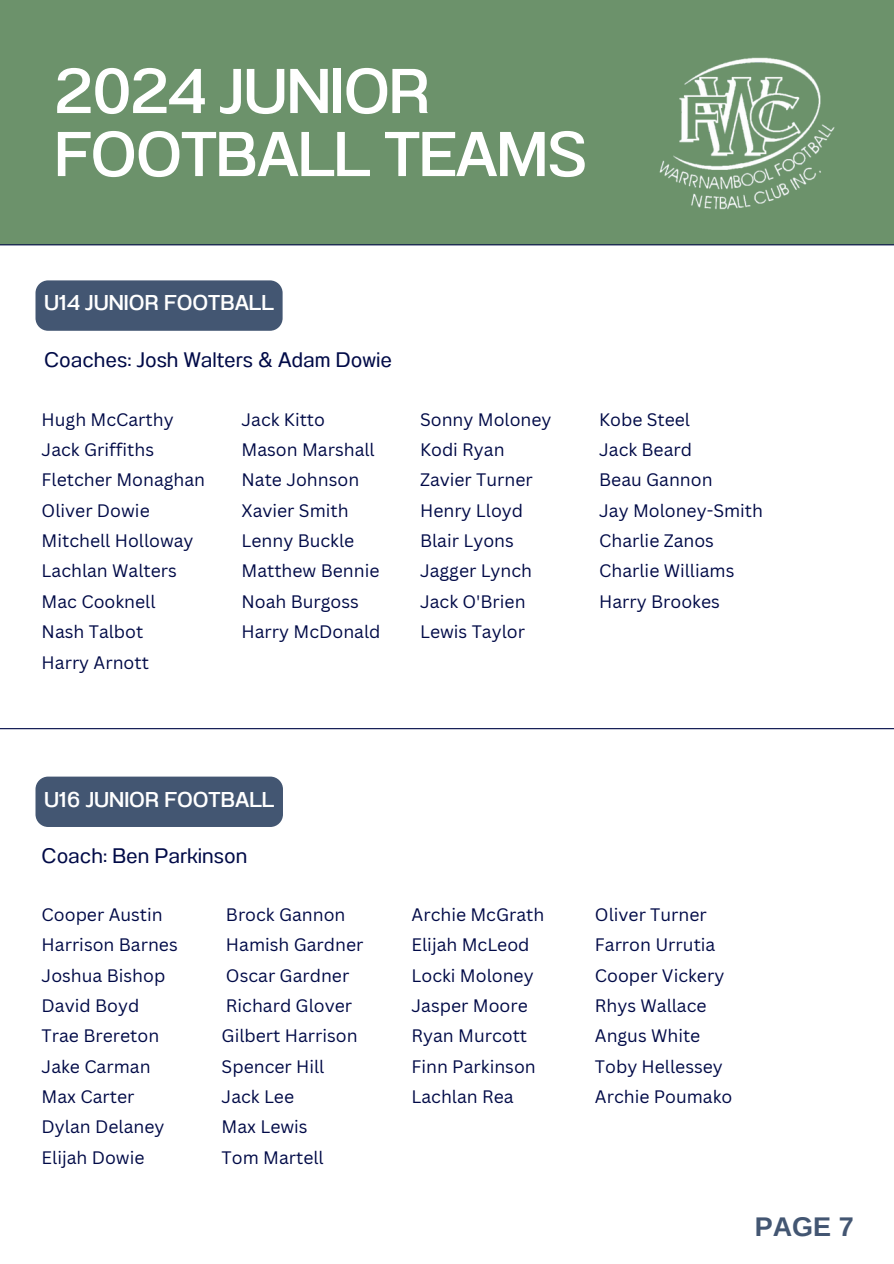
<style>
.page{position:relative;width:894px;height:1264px;background:#fff}
.page>*{position:absolute;margin:0;border:0;box-sizing:border-box;transform-origin:0 0}
.t1{font:500 63px/63px "Anantason";letter-spacing:-.015em;color:#fff}
.t2{font:700 27px "Arimo";color:#435672}
.t3{font:500 21.45px "Anantason";color:#fff}
.t4{font:21px "Anantason";color:#010a47}
.t5{font:17.55px "Canva Sans";color:#010a47}
</style>
<div class="page">
<div style="left:0;top:0;width:893px;height:245px;background:#6c926b"></div>
<hr style="left:0;top:244px;width:893px;height:1px;background:#010a47">
<img style="left:659px;top:57px;width:176px;height:153px">
<hr style="left:0;top:728px;width:893px;height:1px;background:#010a47">
<div style="left:35px;top:776px;width:248px;height:51px;background:#435672;border-radius:13px"></div>
<div style="left:35px;top:280px;width:247px;height:51px;background:#435672;border-radius:13px"></div>
<h1 class="t1" style="left:54px;top:60px;width:534px">2024 JUNIOR<br>FOOTBALL TEAMS</h1>
<p class="t3" style="left:44px;top:290px;width:231px">U14 JUNIOR FOOTBALL</p>
<p class="t4" style="left:44px;top:348px;width:349px">Coaches: Josh Walters &amp; Adam Dowie</p>
<p class="t5" style="left:42px;top:407px;width:133px">Hugh McCarthy</p>
<p class="t5" style="left:42px;top:437px;width:114px">Jack Griffiths</p>
<p class="t5" style="left:42px;top:467px;width:165px">Fletcher Monaghan</p>
<p class="t5" style="left:42px;top:498px;width:110px">Oliver Dowie</p>
<p class="t5" style="left:42px;top:528px;width:153px">Mitchell Holloway</p>
<p class="t5" style="left:42px;top:558px;width:137px">Lachlan Walters</p>
<p class="t5" style="left:42px;top:589px;width:115px">Mac Cooknell</p>
<p class="t5" style="left:42px;top:619px;width:103px">Nash Talbot</p>
<p class="t5" style="left:42px;top:650px;width:109px">Harry Arnott</p>
<p class="t5" style="left:241px;top:407px;width:85px">Jack Kitto</p>
<p class="t5" style="left:241px;top:437px;width:135px">Mason Marshall</p>
<p class="t5" style="left:241px;top:467px;width:119px">Nate Johnson</p>
<p class="t5" style="left:241px;top:498px;width:108px">Xavier Smith</p>
<p class="t5" style="left:241px;top:528px;width:114px">Lenny Buckle</p>
<p class="t5" style="left:241px;top:558px;width:139px">Matthew Bennie</p>
<p class="t5" style="left:241px;top:589px;width:119px">Noah Burgoss</p>
<p class="t5" style="left:241px;top:619px;width:140px">Harry McDonald</p>
<p class="t5" style="left:420px;top:407px;width:133px">Sonny Moloney</p>
<p class="t5" style="left:420px;top:437px;width:86px">Kodi Ryan</p>
<p class="t5" style="left:420px;top:467px;width:114px">Zavier Turner</p>
<p class="t5" style="left:420px;top:498px;width:105px">Henry Lloyd</p>
<p class="t5" style="left:420px;top:528px;width:95px">Blair Lyons</p>
<p class="t5" style="left:420px;top:558px;width:114px">Jagger Lynch</p>
<p class="t5" style="left:420px;top:589px;width:107px">Jack O'Brien</p>
<p class="t5" style="left:420px;top:619px;width:106px">Lewis Taylor</p>
<p class="t5" style="left:599px;top:407px;width:92px">Kobe Steel</p>
<p class="t5" style="left:599px;top:437px;width:94px">Jack Beard</p>
<p class="t5" style="left:599px;top:467px;width:115px">Beau Gannon</p>
<p class="t5" style="left:599px;top:498px;width:165px">Jay Moloney-Smith</p>
<p class="t5" style="left:599px;top:528px;width:116px">Charlie Zanos</p>
<h3 class="t5" style="left:599px;top:558px;width:137px">Charlie Williams</h3>
<p class="t5" style="left:599px;top:589px;width:122px">Harry Brookes</p>
<h3 class="t3" style="left:44px;top:786px;width:232px">U16 JUNIOR FOOTBALL</h3>
<p class="t4" style="left:42px;top:843px;width:207px">Coach: Ben Parkinson</p>
<p class="t5" style="left:42px;top:902px;width:123px">Cooper Austin</p>
<p class="t5" style="left:42px;top:932px;width:138px">Harrison Barnes</p>
<p class="t5" style="left:42px;top:962px;width:125px">Joshua Bishop</p>
<p class="t5" style="left:42px;top:993px;width:99px">David Boyd</p>
<p class="t5" style="left:42px;top:1023px;width:119px">Trae Brereton</p>
<p class="t5" style="left:42px;top:1053px;width:110px">Jake Carman</p>
<p class="t5" style="left:42px;top:1084px;width:94px">Max Carter</p>
<p class="t5" style="left:42px;top:1114px;width:124px">Dylan Delaney</p>
<p class="t5" style="left:42px;top:1145px;width:104px">Elijah Dowie</p>
<p class="t5" style="left:226px;top:902px;width:121px">Brock Gannon</p>
<p class="t5" style="left:226px;top:932px;width:139px">Hamish Gardner</p>
<p class="t5" style="left:226px;top:962px;width:125px">Oscar Gardner</p>
<p class="t5" style="left:226px;top:993px;width:128px">Richard Glover</p>
<p class="t5" style="left:221px;top:1023px;width:137px">Gilbert Harrison</p>
<p class="t5" style="left:221px;top:1053px;width:104px">Spencer Hill</p>
<p class="t5" style="left:221px;top:1084px;width:74px">Jack Lee</p>
<p class="t5" style="left:221px;top:1114px;width:88px">Max Lewis</p>
<p class="t5" style="left:221px;top:1145px;width:104px">Tom Martell</p>
<p class="t5" style="left:411px;top:902px;width:134px">Archie McGrath</p>
<p class="t5" style="left:411px;top:932px;width:119px">Elijah McLeod</p>
<p class="t5" style="left:411px;top:962px;width:123px">Locki Moloney</p>
<p class="t5" style="left:411px;top:993px;width:118px">Jasper Moore</p>
<p class="t5" style="left:411px;top:1023px;width:117px">Ryan Murcott</p>
<p class="t5" style="left:411px;top:1053px;width:126px">Finn Parkinson</p>
<p class="t5" style="left:411px;top:1084px;width:103px">Lachlan Rea</p>
<p class="t5" style="left:594px;top:902px;width:113px">Oliver Turner</p>
<p class="t5" style="left:594px;top:932px;width:122px">Farron Urrutia</p>
<p class="t5" style="left:594px;top:962px;width:131px">Cooper Vickery</p>
<p class="t5" style="left:594px;top:993px;width:113px">Rhys Wallace</p>
<p class="t5" style="left:594px;top:1023px;width:107px">Angus White</p>
<p class="t5" style="left:594px;top:1053px;width:129px">Toby Hellessey</p>
<p class="t5" style="left:594px;top:1084px;width:139px">Archie Poumako</p>
<h2 class="t2" style="left:754px;top:1211px;width:100px">PAGE 7</h2>
</div>
